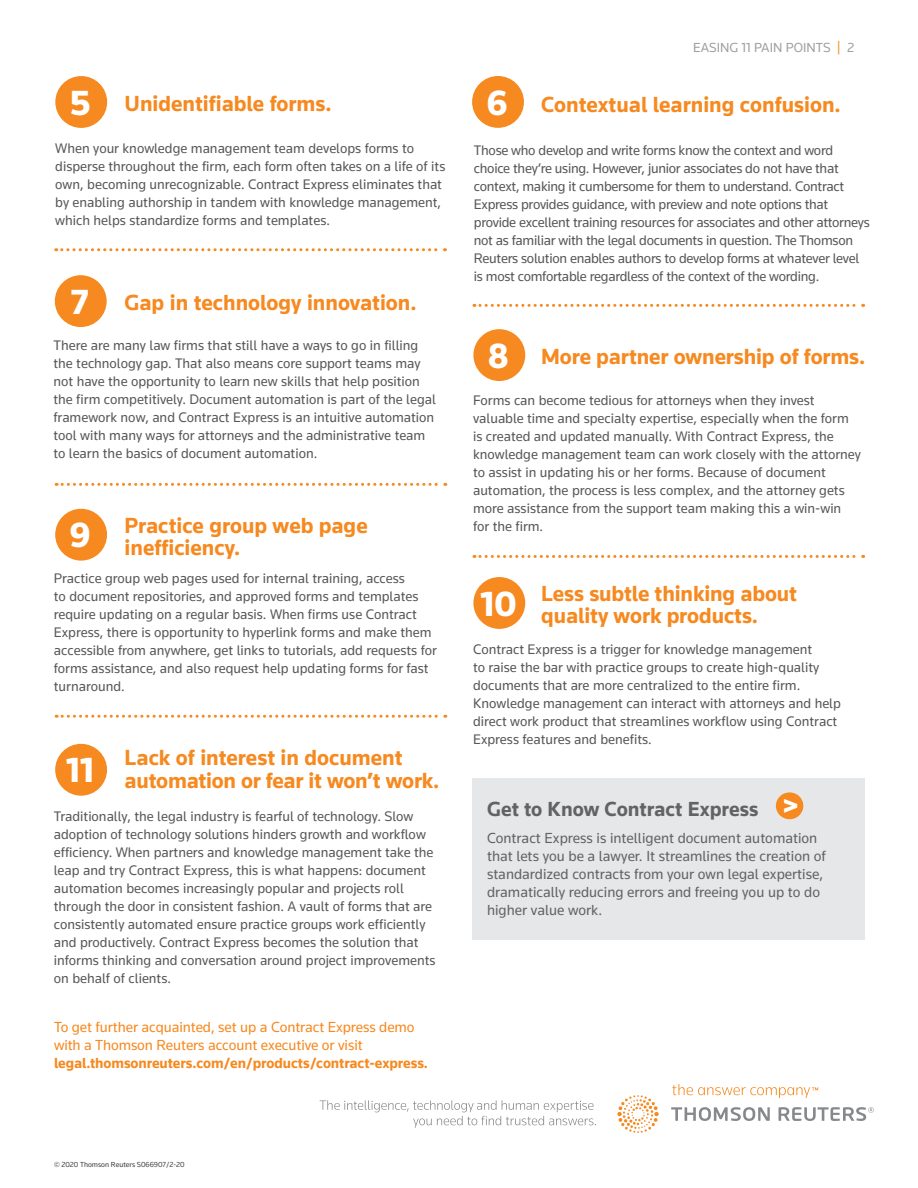
<style>
.page{position:relative;width:918px;height:1188px;background:#fff}
.page>*{position:absolute;margin:0;border:0;box-sizing:border-box;transform-origin:0 0}
._03_circle_numbers{font:900 36px "Knowledge 2017";color:#fff}
._03_circle_numbers-2{font:900 28.65px "Knowledge 2017";color:#fff}
.F03_Descrip_subhead{font:700 22.5px/22.5px "Knowledge 2017";color:#f6891f}
.F03_Descrip_subhead-2{font:700 21px "Knowledge 2017";color:#636366}
.F03_Descrip_subhead-3{font:15px/18px "Knowledge 2017";color:#636366}
.B02_URL{font:15px/18px "Knowledge 2017";letter-spacing:-.005em;color:#f6891f}
.F03_Descrip_body{font:14.25px/18px "Knowledge 2017";color:#57585a}
.F03_Descrip_body-2{font:14.25px/18px "Knowledge 2017";letter-spacing:-.02em;color:#57585a}
.F03_Descrip_body-3{font:13.5px "Knowledge 2017";color:#9c9ea1}
.t1{font:7.5px "Knowledge 2017";color:#3e3e3f}
.s1{font-weight:700}
.s2{color:#f6891f}
</style>
<div class="page">
<svg style="left:320px;top:1084px;width:554px;height:49px"></svg>
<div style="left:55px;top:76px;width:52px;height:52px;background:#f6891f;border-radius:50%"></div>
<svg style="left:56px;top:248px;width:389px;height:3px"></svg>
<svg style="left:474px;top:304px;width:390px;height:3px"></svg>
<div style="left:55px;top:275px;width:52px;height:52px;background:#f6891f;border-radius:50%"></div>
<div style="left:472px;top:76px;width:52px;height:52px;background:#f6891f;border-radius:50%"></div>
<div style="left:473px;top:329px;width:52px;height:52px;background:#f6891f;border-radius:50%"></div>
<svg style="left:56px;top:483px;width:390px;height:3px"></svg>
<div style="left:55px;top:509px;width:52px;height:52px;background:#f6891f;border-radius:50%"></div>
<svg style="left:474px;top:555px;width:390px;height:3px"></svg>
<div style="left:473px;top:577px;width:52px;height:52px;background:#f6891f;border-radius:50%"></div>
<svg style="left:56px;top:715px;width:390px;height:3px"></svg>
<div style="left:55px;top:744px;width:52px;height:52px;background:#f6891f;border-radius:50%"></div>
<div style="left:472px;top:778px;width:392px;height:162px;background:#e6e7e9"></div>
<div style="left:776px;top:792px;width:27px;height:27px;background:#f6891f;border-radius:50%"></div>
<p class="_03_circle_numbers" style="left:70px;top:80px;width:22px">5</p>
<p class="F03_Descrip_subhead" style="left:125px;top:92px;width:209px">Unidentifiable forms.</p>
<p class="F03_Descrip_body" style="left:55px;top:139px;width:392px">When your knowledge management team develops forms to disperse throughout the firm, each form often takes on a life of its own, becoming unrecognizable. Contract Express eliminates that by enabling authorship in tandem with knowledge management, which helps standardize forms and templates.</p>
<p class="_03_circle_numbers" style="left:71px;top:280px;width:19px">7</p>
<p class="F03_Descrip_subhead" style="left:125px;top:291px;width:294px">Gap in technology innovation.</p>
<p class="F03_Descrip_body" style="left:54px;top:336px;width:384px">There are many law firms that still have a ways to go in filling the technology gap. That also means core support teams may not have the opportunity to learn new skills that help position the firm competitively. Document automation is part of the legal framework now, and Contract Express is an intuitive automation tool with many ways for attorneys and the administrative team to learn the basics of document automation.</p>
<p class="F03_Descrip_subhead" style="left:125px;top:513px;width:245px">Practice group web page inefficiency.</p>
<p class="F03_Descrip_body" style="left:54px;top:569px;width:385px">Practice group web pages used for internal training, access<br>to document repositories, and approved forms and templates require updating on a regular basis. When firms use Contract Express, there is opportunity to hyperlink forms and make them accessible from anywhere, get links to tutorials, add requests for forms assistance, and also request help updating forms for fast turnaround.</p>
<p class="_03_circle_numbers" style="left:70px;top:513px;width:22px">9</p>
<p class="F03_Descrip_subhead" style="left:125px;top:746px;width:316px">Lack of interest in document automation or fear it won’t work.</p>
<p class="F03_Descrip_body" style="left:54px;top:807px;width:383px">Traditionally, the legal industry is fearful of technology. Slow adoption of technology solutions hinders growth and workflow efficiency. When partners and knowledge management take the leap and try Contract Express, this is what happens: document automation becomes increasingly popular and projects roll through the door in consistent fashion. A vault of forms that are consistently automated ensure practice groups work efficiently and productively. Contract Express becomes the solution that informs thinking and conversation around project improvements on behalf of clients.</p>
<p class="_03_circle_numbers" style="left:66px;top:748px;width:29px">11</p>
<p class="B02_URL" style="left:54px;top:1018px;width:376px">To get further acquainted, set up a Contract Express demo with a Thomson Reuters account executive or visit <span class="s1">legal.thomsonreuters.com/en/products/contract-express.</span></p>
<p class="F03_Descrip_body-3" style="left:693px;top:39px;width:163px">EASING 11 PAIN POINTS <span class="s2">|</span> 2</p>
<p class="_03_circle_numbers" style="left:487px;top:80px;width:22px">6</p>
<p class="F03_Descrip_subhead" style="left:541px;top:93px;width:301px">Contextual learning confusion.</p>
<p class="F03_Descrip_body-2" style="left:474px;top:141px;width:397px">Those who develop and write forms know the context and word choice they’re using. However, junior associates do not have that context, making it cumbersome for them to understand. Contract Express provides guidance, with preview and note options that provide excellent training resources for associates and other attorneys not as familiar with the legal documents in question. The Thomson Reuters solution enables authors to develop forms at whatever level is most comfortable regardless of the context of the wording.</p>
<p class="_03_circle_numbers" style="left:488px;top:334px;width:23px">8</p>
<p class="F03_Descrip_subhead" style="left:541px;top:345px;width:326px">More partner ownership of forms.</p>
<p class="F03_Descrip_body" style="left:473px;top:391px;width:389px">Forms can become tedious for attorneys when they invest valuable time and specialty expertise, especially when the form is created and updated manually. With Contract Express, the knowledge management team can work closely with the attorney to assist in updating his or her forms. Because of document automation, the process is less complex, and the attorney gets more assistance from the support team making this a win-win for the firm.</p>
<p class="F03_Descrip_subhead" style="left:541px;top:582px;width:257px">Less subtle thinking about quality work products.</p>
<p class="F03_Descrip_body" style="left:473px;top:640px;width:369px">Contract Express is a trigger for knowledge management<br>to raise the bar with practice groups to create high-quality documents that are more centralized to the entire firm.<br>Knowledge management can interact with attorneys and help direct work product that streamlines workflow using Contract Express features and benefits.</p>
<p class="_03_circle_numbers" style="left:480px;top:581px;width:38px">10</p>
<p class="_03_circle_numbers-2" style="left:783px;top:788px;width:17px">&gt;</p>
<p class="F03_Descrip_subhead-2" style="left:487px;top:796px;width:273px">Get to Know Contract Express</p>
<p class="F03_Descrip_subhead-3" style="left:487px;top:829px;width:341px">Contract Express is intelligent document automation that lets you be a lawyer. It streamlines the creation of standardized contracts from your own legal expertise, dramatically reducing errors and freeing you up to do higher value work.</p>
<p class="t1" style="left:54px;top:1160px;width:132px">© 2020 Thomson Reuters S066907/2-20</p>
</div>
